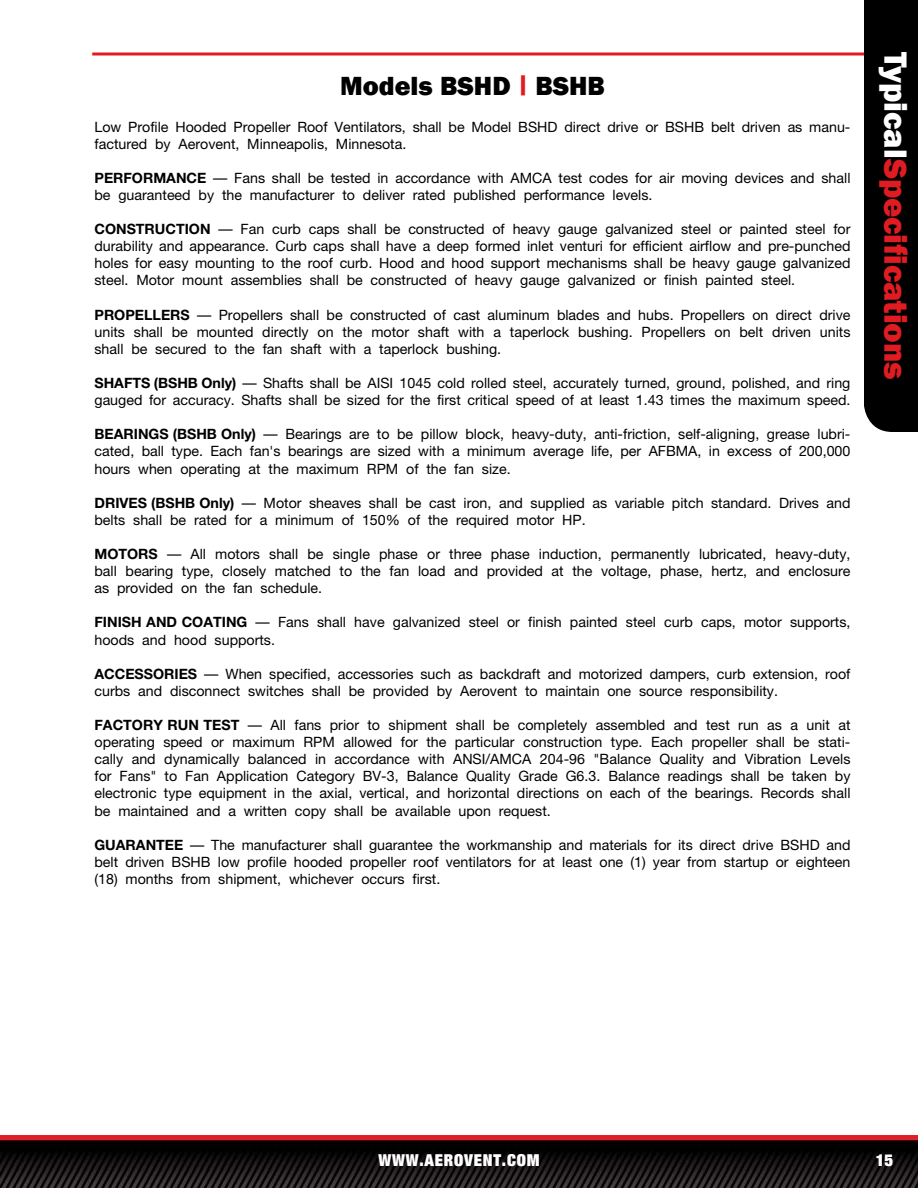
<style>
.page{position:relative;width:918px;height:1188px;background:#fff}
.page>*{position:absolute;margin:0;border:0;box-sizing:border-box;transform-origin:0 0}
.t1{font:800 33px "Franklin Gothic";color:#e11b22}
.t2{font:800 27px "Franklin Gothic";color:#000}
.t3{font:900 expanded 16.5px "Helvetica Neue";letter-spacing:.05em;color:#fff}
.t4{font:14.25px/17.1px "Helvetica Neue";color:#000}
.s1{font-family:"Helvetica Neue";color:#e11b22}
.s2{font-weight:700}
.s3{color:#fff}
</style>
<div class="page">
<img style="left:0;top:1135px;width:918px;height:53px">
<svg style="left:92px;top:52px;width:772px;height:4px;background:#e85359"></svg>
<div style="left:864px;top:0;width:54px;height:432px;background:#000"></div>
<h2 class="t2" style="left:340px;top:68px;width:266px">Models BSHD <span class="s1">|</span> BSHB</h2>
<p class="t4" style="left:94px;top:118px;width:758px">Low Profile Hooded Propeller Roof Ventilators, shall be Model BSHD direct drive or BSHB belt driven as manu&shy;factured by Aerovent, Minneapolis, Minnesota.</p>
<p class="t4" style="left:94px;top:169px;width:758px"><span class="s2">PERFORMANCE</span> — Fans shall be tested in accordance with AMCA test codes for air moving devices and shall be guaranteed by the manufacturer to deliver rated published performance levels.</p>
<p class="t4" style="left:94px;top:220px;width:758px;text-align:justify"><span class="s2">CONSTRUCTION</span> — Fan curb caps shall be constructed of heavy gauge galvanized steel or painted steel for durability and appearance. Curb caps shall have a deep formed inlet venturi for efficient airflow and pre-punched holes for easy mounting to the roof curb. Hood and hood support mechanisms shall be heavy gauge galvanized steel. Motor mount assemblies shall be constructed of heavy gauge galvanized or finish painted steel.</p>
<p class="t4" style="left:94px;top:306px;width:758px;text-align:justify"><span class="s2">PROPELLERS</span> — Propellers shall be constructed of cast aluminum blades and hubs. Propellers on direct drive units shall be mounted directly on the motor shaft with a taperlock bushing. Propellers on belt driven units shall be secured to the fan shaft with a taperlock bushing.</p>
<p class="t4" style="left:94px;top:374px;width:758px"><span class="s2">SHAFTS (BSHB Only)</span> — Shafts shall be AISI 1045 cold rolled steel, accurately turned, ground, polished, and ring gauged for accuracy. Shafts shall be sized for the first critical speed of at least 1.43 times the maximum speed.</p>
<p class="t4" style="left:94px;top:425px;width:758px;text-align:justify"><span class="s2">BEARINGS (BSHB Only)</span> — Bearings are to be pillow block, heavy-duty, anti-friction, self-aligning, grease lubri&shy;cated, ball type. Each fan's bearings are sized with a minimum average life, per AFBMA, in excess of 200,000 hours when operating at the maximum RPM of the fan size.</p>
<p class="t4" style="left:94px;top:494px;width:758px"><span class="s2">DRIVES (BSHB Only)</span> — Motor sheaves shall be cast iron, and supplied as variable pitch standard. Drives and belts shall be rated for a minimum of 150% of the required motor HP.</p>
<p class="t4" style="left:94px;top:545px;width:758px;text-align:justify"><span class="s2">MOTORS</span> — All motors shall be single phase or three phase induction, permanently lubricated, heavy-duty, ball bearing type, closely matched to the fan load and provided at the voltage, phase, hertz, and enclosure as provided on the fan schedule.</p>
<p class="t4" style="left:94px;top:614px;width:758px"><span class="s2">FINISH AND COATING</span> — Fans shall have galvanized steel or finish painted steel curb caps, motor supports, hoods and hood supports.</p>
<p class="t4" style="left:94px;top:665px;width:758px"><span class="s2">ACCESSORIES</span> — When specified, accessories such as backdraft and motorized dampers, curb extension, roof curbs and disconnect switches shall be provided by Aerovent to maintain one source responsibility.</p>
<p class="t4" style="left:94px;top:716px;width:758px;text-align:justify"><span class="s2">FACTORY RUN TEST</span> — All fans prior to shipment shall be completely assembled and test run as a unit at operating speed or maximum RPM allowed for the particular construction type. Each propeller shall be stati&shy;cally and dynamically balanced in accordance with ANSI/AMCA 204-96 "Balance Quality and Vibration Levels for Fans" to Fan Application Category BV-3, Balance Quality Grade G6.3. Balance readings shall be taken by electronic type equipment in the axial, vertical, and horizontal directions on each of the bearings. Records shall be maintained and a written copy shall be available upon request.</p>
<p class="t4" style="left:94px;top:836px;width:758px;text-align:justify"><span class="s2">GUARANTEE</span> — The manufacturer shall guarantee the workmanship and materials for its direct drive BSHD and belt driven BSHB low profile hooded propeller roof ventilators for at least one (1) year from startup or eighteen (18) months from shipment, whichever occurs first.</p>
<h1 class="t1" style="left:917px;top:52px;width:329px;rotate:90deg"><span class="s3">Typical</span>Specifications</h1>
<p class="t3" style="left:378px;top:1149px;width:163px">WWW.AEROVENT.COM</p>
<p class="t3" style="left:876px;top:1149px;width:19px">15</p>
</div>
